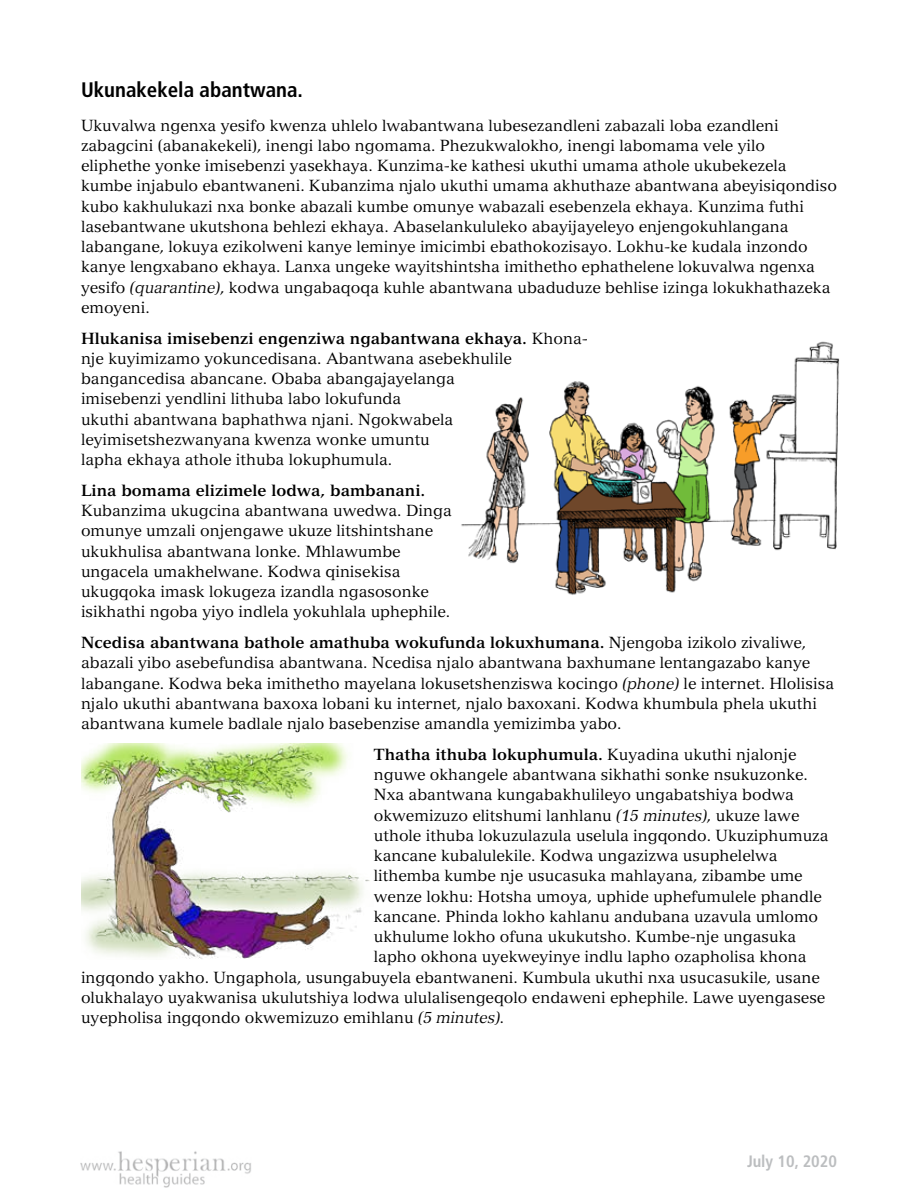
<style>
.page{position:relative;width:918px;height:1188px;background:#fff}
.page>*{position:absolute;margin:0;border:0;box-sizing:border-box;transform-origin:0 0}
.t1{font:700 condensed 21px "Frutiger LT Std";color:#000}
.t2{font:700 condensed 16.5px "Frutiger LT Std";color:#bcbec0}
.t3{font:15.75px/20.2px "Versailles LT Std";color:#000}
.t4{font:700 15.75px "Versailles LT Std";color:#000}
.s1{font-style:italic}
.s2{font-weight:700}
.s3{font-weight:400}
</style>
<div class="page">
<img style="left:80px;top:1151px;width:171px;height:37px">
<img style="left:461px;top:341px;width:379px;height:254px">
<img style="left:81px;top:743px;width:289px;height:216px">
<h1 class="t1" style="left:81px;top:77px;width:224px">Ukunakekela abantwana.</h1>
<p class="t3" style="left:81px;top:115px;width:758px">Ukuvalwa ngenxa yesifo kwenza uhlelo lwabantwana lubesezandleni zabazali loba ezandleni zabagcini (abanakekeli), inengi labo ngomama. Phezukwalokho, inengi labomama vele yilo eliphethe yonke imisebenzi yasekhaya. Kunzima-ke kathesi ukuthi umama athole ukubekezela kumbe injabulo ebantwaneni. Kubanzima njalo ukuthi umama akhuthaze abantwana abeyisiqondiso kubo kakhulukazi nxa bonke abazali kumbe omunye wabazali esebenzela ekhaya. Kunzima futhi lasebantwane ukutshona behlezi ekhaya. Abaselankululeko abayijayeleyo enjengokuhlangana labangane, lokuya ezikolweni kanye leminye imicimbi ebathokozisayo. Lokhu-ke kudala inzondo kanye lengxabano ekhaya. Lanxa ungeke wayitshintsha imithetho ephathelene lokuvalwa ngenxa yesifo <span class="s1">(quarantine)</span>, kodwa ungabaqoqa kuhle abantwana ubaduduze behlise izinga lokukhathazeka emoyeni.</p>
<p class="t3" style="left:81px;top:328px;width:508px"><span class="s2">Hlukanisa imisebenzi engenziwa ngabantwana ekhaya.</span> Khona&shy;nje kuyimizamo yokuncedisana. Abantwana asebekhulile bangancedisa abancane. Obaba abangajayelanga<br>imisebenzi yendlini lithuba labo lokufunda<br>ukuthi abantwana baphathwa njani. Ngokwabela leyimisetshezwanyana kwenza wonke umuntu<br>lapha ekhaya athole ithuba lokuphumula.</p>
<p class="t4" style="left:81px;top:481px;width:346px">Lina bomama elizimele lodwa, bambanani.</p>
<p class="t3" style="left:81px;top:500px;width:372px">Kubanzima ukugcina abantwana uwedwa. Dinga omunye umzali onjengawe ukuze litshintshane ukukhulisa abantwana lonke. Mhlawumbe ungacela umakhelwane. Kodwa qinisekisa ukugqoka imask lokugeza izandla ngasosonke isikhathi ngoba yiyo indlela yokuhlala uphephile.</p>
<p class="t3" style="left:81px;top:632px;width:755px"><span class="s2">Ncedisa abantwana bathole amathuba wokufunda lokuxhumana.</span> Njengoba izikolo zivaliwe, abazali yibo asebefundisa abantwana. Ncedisa njalo abantwana baxhumane lentangazabo kanye labangane. Kodwa beka imithetho mayelana lokusetshenziswa kocingo <span class="s1">(phone)</span> le internet. Hlolisisa njalo ukuthi abantwana baxoxa lobani ku internet, njalo baxoxani. Kodwa khumbula phela ukuthi abantwana kumele badlale njalo basebenzise amandla yemizimba yabo.</p>
<p class="t4" style="left:374px;top:745px;width:424px">Thatha ithuba lokuphumula. <span class="s3">Kuyadina ukuthi njalonje</span></p>
<p class="t3" style="left:374px;top:764px;width:436px">nguwe okhangele abantwana sikhathi sonke nsukuzonke.</p>
<p class="t3" style="left:374px;top:785px;width:422px">Nxa abantwana kungabakhulileyo ungabatshiya bodwa</p>
<p class="t3" style="left:374px;top:805px;width:427px">okwemizuzo elitshumi lanhlanu <span class="s1">(15 minutes)</span>, ukuze lawe</p>
<p class="t3" style="left:374px;top:825px;width:456px">uthole ithuba lokuzulazula uselula ingqondo. Ukuziphumuza</p>
<p class="t3" style="left:374px;top:845px;width:405px">kancane kubalulekile. Kodwa ungazizwa usuphelelwa</p>
<p class="t3" style="left:374px;top:866px;width:430px">lithemba kumbe nje usucasuka mahlayana, zibambe ume</p>
<p class="t3" style="left:374px;top:886px;width:450px">wenze lokhu: Hotsha umoya, uphide uphefumulele phandle</p>
<p class="t3" style="left:374px;top:906px;width:446px">kancane. Phinda lokho kahlanu andubana uzavula umlomo</p>
<p class="t3" style="left:374px;top:926px;width:424px">ukhulume lokho ofuna ukukutsho. Kumbe-nje ungasuka</p>
<p class="t3" style="left:374px;top:947px;width:434px">lapho okhona uyekweyinye indlu lapho ozapholisa khona</p>
<p class="t3" style="left:81px;top:967px;width:740px">ingqondo yakho. Ungaphola, usungabuyela ebantwaneni. Kumbula ukuthi nxa usucasukile, usane</p>
<p class="t3" style="left:81px;top:987px;width:746px">olukhalayo uyakwanisa ukulutshiya lodwa ululalisengeqolo endaweni ephephile. Lawe uyengasese</p>
<p class="t3" style="left:81px;top:1008px;width:425px">uyepholisa ingqondo okwemizuzo emihlanu <span class="s1">(5 minutes).</span></p>
<p class="t2" style="left:747px;top:1152px;width:91px">July 10, 2020</p>
</div>
